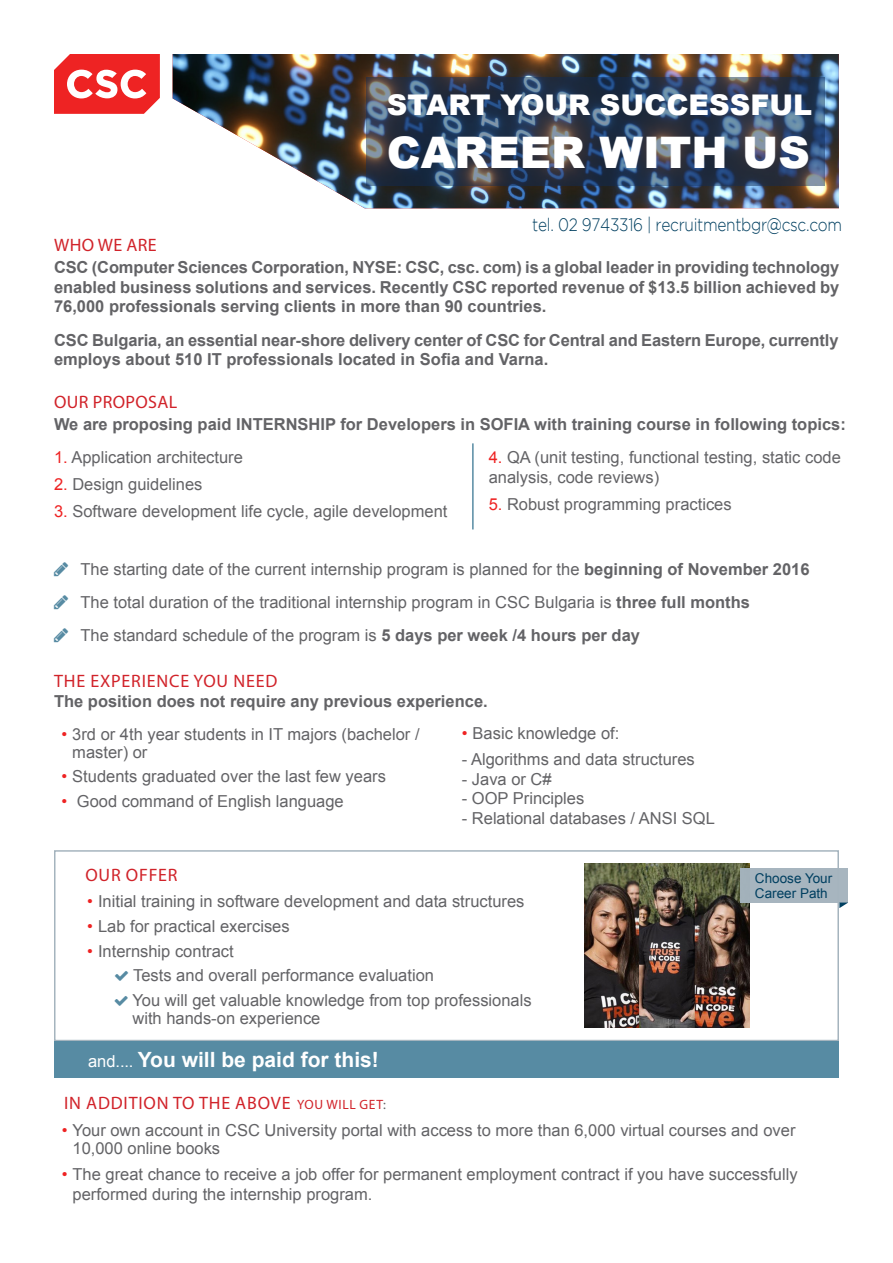
<style>
.page{position:relative;width:893px;height:1263px;background:#fff}
.page>*{position:absolute;margin:0;border:0;box-sizing:border-box;transform-origin:0 0}
.t1{font:900 43.5px "Arial";color:#fff}
.t2{font:900 28.5px "Arial";color:#fff}
.Bulleted_List{font:700 21px "Arial";color:#fff}
.Copy_Heading_1{font:18px "Myriad Pro";letter-spacing:.045em;color:#d1232a}
.t3{font:300 18px "Gotham";letter-spacing:-.02em;color:#003f60;scale:.86 1}
.Copy_Heading_1-2{font:18px "Myriad Pro";letter-spacing:.02em;color:#d1232a}
.Body_Copy{font:16.5px/18px "Arial";color:#636366}
.Body_Copy-2{font:700 16.5px/19.5px "Arial";color:#636366;text-align:justify}
.Bulleted_List-2{font:16.5px/19.8px "Arial";color:#636366}
.t4{font:13.5px/14.2px "Arial";color:#003f60}
.s1{color:#ee2323}
.s2{font-weight:700}
.s3{font-weight:400;font-size:16.5px}
.s4{font-size:13.5px}
.s5{font-size:13.5px;color:#636366}
</style>
<div class="page">
<hr style="left:472px;top:443px;width:2px;height:86px;background:#578ba3">
<svg style="left:54px;top:54px;width:106px;height:60px"></svg>
<div style="left:54px;top:850px;width:785px;height:191px;border:2px solid #a5b4be"></div>
<img style="left:173px;top:54px;width:666px;height:154px">
<svg style="left:366px;top:77px;width:459px;height:109px"></svg>
<img style="left:584px;top:863px;width:165px;height:164px">
<div style="left:54px;top:1040px;width:785px;height:37px;background:#578ba3"></div>
<div style="left:740px;top:868px;width:108px;height:34px;background:#a5b4be"></div>
<svg style="left:839px;top:902px;width:9px;height:6px"></svg>
<p class="t2" style="left:387px;top:85px;width:427px">START YOUR SUCCESSFUL</p>
<p class="t1" style="left:387px;top:121px;width:424px">CAREER WITH US</p>
<p class="t3" style="left:532px;top:215px;width:362px">tel. 02 9743316 | recruitmentbgr@csc.com</p>
<p class="Copy_Heading_1" style="left:54px;top:234px;width:104px">WHO WE ARE</p>
<p class="Body_Copy-2" style="left:54px;top:258px;width:787px">CSC (Computer Sciences Corporation, NYSE: CSC, csc. com) is a global leader in providing technology enabled business solutions and services. Recently CSC reported revenue of $13.5 billion achieved by 76,000 professionals serving clients in more than 90 countries.</p>
<p class="Body_Copy-2" style="left:54px;top:330px;width:786px">CSC Bulgaria, an essential near-shore delivery center of CSC for Central and Eastern Europe, currently employs about 510 IT professionals located in Sofia and Varna.</p>
<p class="Copy_Heading_1-2" style="left:54px;top:390px;width:125px">OUR PROPOSAL</p>
<p class="Body_Copy-2" style="left:54px;top:415px;width:793px">We are proposing paid INTERNSHIP for Developers in SOFIA with training course in following topics:</p>
<p class="Bulleted_List-2" style="left:54px;top:448px;width:190px"><span class="s1">1.</span> Application architecture</p>
<p class="Bulleted_List-2" style="left:54px;top:474px;width:150px"><span class="s1">2.</span> Design guidelines</p>
<p class="Bulleted_List-2" style="left:54px;top:501px;width:395px"><span class="s1">3.</span> Software development life cycle, agile development</p>
<p class="Bulleted_List-2" style="left:489px;top:448px;width:354px"><span class="s1">4.</span> QA (unit testing, functional testing, static code analysis, code reviews)</p>
<p class="Bulleted_List-2" style="left:489px;top:494px;width:244px"><span class="s1">5.</span> Robust programming practices</p>
<p class="Body_Copy" style="left:81px;top:560px;width:731px">The starting date of the current internship program is planned for the <span class="s2">beginning of November 2016</span></p>
<p class="Body_Copy" style="left:81px;top:593px;width:671px">The total duration of the traditional internship program in CSC Bulgaria is <span class="s2">three full months</span></p>
<p class="Body_Copy" style="left:81px;top:627px;width:561px">The standard schedule of the program is <span class="s2">5 days per week /4 hours per day</span></p>
<p class="Copy_Heading_1" style="left:54px;top:669px;width:225px">THE EXPERIENCE YOU NEED</p>
<p class="Body_Copy-2" style="left:54px;top:692px;width:435px">The position does not require any previous experience.</p>
<p class="Body_Copy" style="left:72px;top:725px;width:349px;text-indent:-11px"><span class="s1">•</span> 3rd or 4th year students in IT majors (bachelor / master) or</p>
<p class="Body_Copy" style="left:62px;top:768px;width:326px"><span class="s1">•</span> Students graduated over the last few years</p>
<p class="Body_Copy" style="left:62px;top:792px;width:284px"><span class="s1">•</span> Good command of English language</p>
<p class="Body_Copy" style="left:462px;top:724px;width:159px"><span class="s1">•</span> Basic knowledge of:</p>
<p class="Bulleted_List-2" style="left:462px;top:750px;width:234px">- Algorithms and data structures</p>
<p class="Bulleted_List-2" style="left:462px;top:769px;width:91px">- Java or C#</p>
<p class="Bulleted_List-2" style="left:462px;top:789px;width:124px">- OOP Principles</p>
<p class="Bulleted_List-2" style="left:462px;top:808px;width:255px">- Relational databases / ANSI SQL</p>
<p class="Copy_Heading_1" style="left:85px;top:863px;width:94px">OUR OFFER</p>
<p class="Body_Copy" style="left:87px;top:892px;width:439px"><span class="s1">•</span> Initial training in software development and data structures</p>
<p class="Body_Copy" style="left:87px;top:917px;width:204px"><span class="s1">•</span> Lab for practical exercises</p>
<p class="Body_Copy" style="left:87px;top:942px;width:148px"><span class="s1">•</span> Internship contract</p>
<p class="Bulleted_List-2" style="left:133px;top:966px;width:302px">Tests and overall performance evaluation</p>
<p class="Bulleted_List-2" style="left:132px;top:991px;width:401px">You will get valuable knowledge from top professionals</p>
<p class="Bulleted_List-2" style="left:132px;top:1009px;width:190px">with hands-on experience</p>
<p class="Bulleted_List" style="left:88px;top:1045px;width:292px"><span class="s3">and....</span> You will be paid for this!</p>
<p class="t4" style="left:755px;top:871px;width:79px">Choose Your<br>Career Path</p>
<p class="Copy_Heading_1" style="left:64px;top:1092px;width:323px">IN ADDITION TO THE ABOVE <span class="s4">YOU WILL GET</span><span class="s5">:</span></p>
<p class="Body_Copy" style="left:73px;top:1121px;width:724px;text-indent:-11px"><span class="s1">•</span> Your own account in CSC University portal with access to more than 6,000 virtual courses and over<br>10,000 online books</p>
<p class="Body_Copy" style="left:73px;top:1165px;width:727px;line-height:19.5px;text-indent:-11px"><span class="s1">•</span> The great chance to receive a job offer for permanent employment contract if you have successfully performed during the internship program.</p>
</div>
